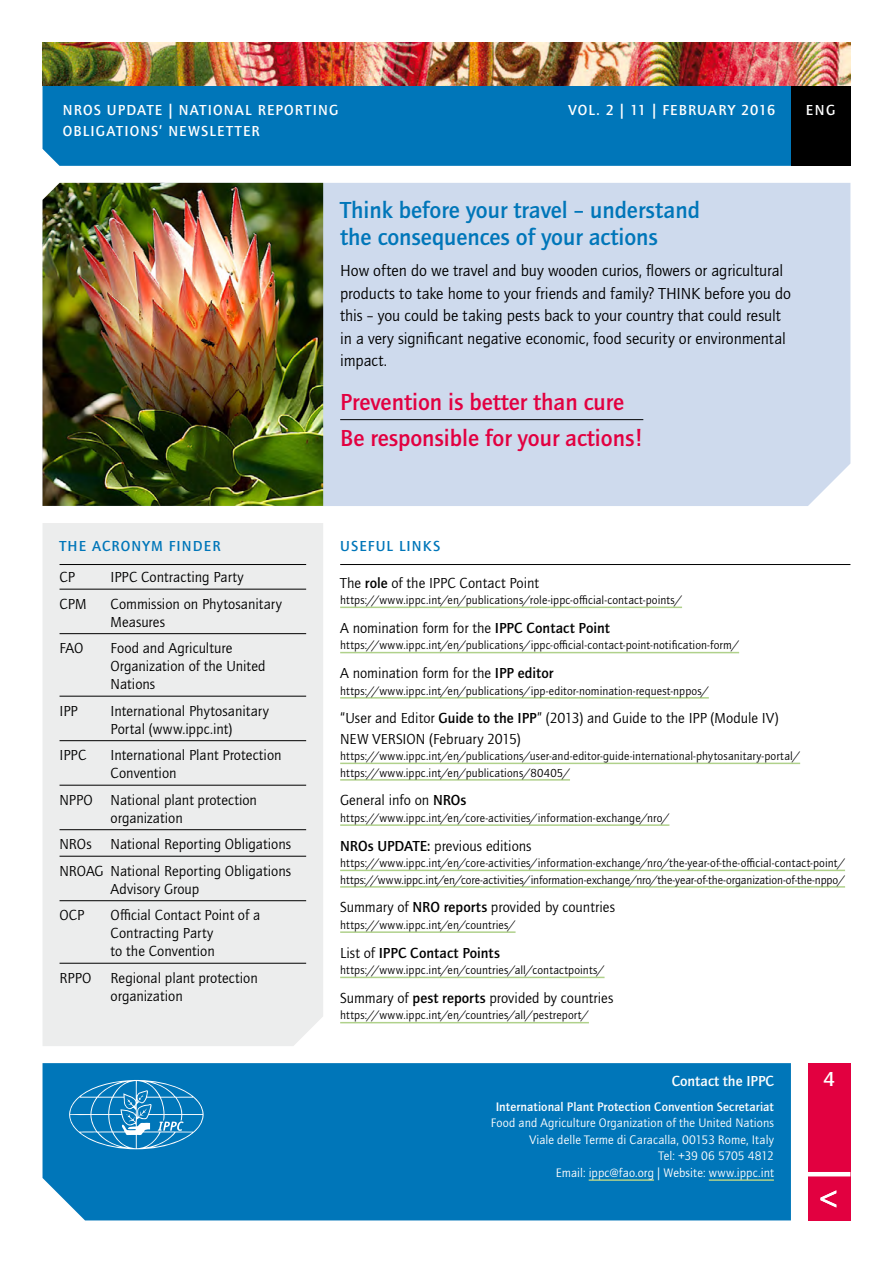
<style>
.page{position:relative;width:893px;height:1263px;background:#fff}
.page>*{position:absolute;margin:0;border:0;box-sizing:border-box;transform-origin:0 0}
.t1{font:500 24px/27px "Quay Sans ITC Std";color:#0076b9}
.t2{font:500 24px/35.5px "Quay Sans ITC Std";color:#e20040}
.t3{font:500 21px "Quay Sans ITC Std";color:#fff}
.t4{font:16.5px/22.5px "Quay Sans ITC Std";letter-spacing:-.005em;color:#000}
.t5{font:15px/18px "Quay Sans ITC Std";color:#000}
.t6{font:500 15px "Quay Sans ITC Std";letter-spacing:.075em;color:#fff}
.t7{font:500 15px "Quay Sans ITC Std";letter-spacing:.025em;color:#000}
.t8{font:500 15px "Quay Sans ITC Std";letter-spacing:.075em;color:#0076b9}
.t9{font:12.75px/16.5px "Quay Sans ITC Std";letter-spacing:.005em;color:#fff;text-align:right}
.t10{font:500 12.75px "Quay Sans ITC Std";letter-spacing:.02em;color:#fff}
.t11{font:12px/16.5px "Quay Sans ITC Std";letter-spacing:.01em;color:#000}
.s1{font-weight:500}
.s2{font-weight:400}
</style>
<div class="page">
<div style="left:43px;top:1063px;width:748px;height:157px;background:#0076b9"></div>
<div style="left:808px;top:1063px;width:42px;height:157px;background:#e20040"></div>
<hr style="left:808px;top:1172px;width:42px;height:4px;background:#fff">
<svg style="left:820px;top:1190px;width:16px;height:17px"></svg>
<hr style="left:589px;top:1179px;width:65px;height:2px;background:#b0d18b">
<hr style="left:709px;top:1179px;width:65px;height:2px;background:#b0d18b">
<div style="left:323px;top:183px;width:527px;height:323px;background:#cedaed"></div>
<hr style="left:340px;top:419px;width:303px;height:1px;background:#000">
<img style="left:43px;top:183px;width:280px;height:323px">
<div style="left:43px;top:523px;width:280px;height:523px;background:#eceded"></div>
<hr style="left:60px;top:564px;width:246px;height:1px;background:#000">
<hr style="left:60px;top:589px;width:246px;height:1px;background:#000">
<hr style="left:60px;top:633px;width:246px;height:1px;background:#000">
<hr style="left:60px;top:696px;width:246px;height:1px;background:#000">
<hr style="left:60px;top:740px;width:246px;height:1px;background:#000">
<hr style="left:60px;top:785px;width:246px;height:1px;background:#000">
<hr style="left:60px;top:829px;width:246px;height:1px;background:#000">
<hr style="left:60px;top:856px;width:246px;height:1px;background:#000">
<hr style="left:60px;top:900px;width:246px;height:1px;background:#000">
<hr style="left:60px;top:963px;width:246px;height:1px;background:#000">
<hr style="left:340px;top:564px;width:510px;height:1px;background:#000">
<hr style="left:340px;top:607px;width:342px;height:1px;background:#b0d18b">
<hr style="left:340px;top:652px;width:399px;height:1px;background:#b0d18b">
<hr style="left:340px;top:697px;width:369px;height:2px;background:#b0d18b">
<hr style="left:340px;top:763px;width:460px;height:1px;background:#b0d18b">
<hr style="left:340px;top:779px;width:230px;height:2px;background:#b0d18b">
<hr style="left:340px;top:824px;width:329px;height:2px;background:#b0d18b">
<hr style="left:340px;top:870px;width:505px;height:1px;background:#b0d18b">
<hr style="left:340px;top:886px;width:505px;height:2px;background:#b0d18b">
<hr style="left:340px;top:931px;width:176px;height:2px;background:#b0d18b">
<hr style="left:340px;top:977px;width:265px;height:1px;background:#b0d18b">
<hr style="left:340px;top:1022px;width:249px;height:1px;background:#b0d18b">
<div style="left:43px;top:85px;width:748px;height:81px;background:#0076b9"></div>
<div style="left:791px;top:85px;width:59px;height:81px;background:#000"></div>
<img style="left:43px;top:43px;width:807px;height:42px">
<div style="left:65px;top:1077px;width:143px;height:75px;background:#0076b9"></div>
<svg style="left:69px;top:1080px;width:135px;height:69px"></svg>
<p class="t6" style="left:63px;top:102px;width:277px">nros update | National Reporting</p>
<p class="t6" style="left:568px;top:102px;width:208px">vol. 2 | 11 | february 2016</p>
<p class="t6" style="left:806px;top:102px;width:31px">eng</p>
<p class="t6" style="left:63px;top:122px;width:198px">Obligations’ newsletter</p>
<p class="t8" style="left:60px;top:538px;width:163px">The acronym finder</p>
<p class="t5" style="left:60px;top:568px;width:17px">CP</p>
<p class="t5" style="left:111px;top:568px;width:135px">IPPC Contracting Party</p>
<p class="t5" style="left:60px;top:595px;width:28px">CPM</p>
<p class="t5" style="left:111px;top:595px;width:173px">Commission on Phytosanitary<br>Measures</p>
<p class="t5" style="left:60px;top:639px;width:25px">FAO</p>
<p class="t5" style="left:111px;top:639px;width:157px">Food and Agriculture<br>Organization of the United<br>Nations</p>
<p class="t5" style="left:60px;top:702px;width:20px">IPP</p>
<p class="t5" style="left:111px;top:702px;width:160px">International Phytosanitary<br>Portal (www.ippc.int)</p>
<p class="t5" style="left:60px;top:746px;width:28px">IPPC</p>
<p class="t5" style="left:111px;top:746px;width:173px">International Plant Protection<br>Convention</p>
<p class="t5" style="left:111px;top:791px;width:148px;text-indent:-51px">NPPO National plant protection organization</p>
<p class="t5" style="left:60px;top:835px;width:34px">NROs</p>
<p class="t5" style="left:60px;top:831px;width:233px;line-height:26.5px;text-align:right">National Reporting Obligations<br>NROAG National Reporting Obligations</p>
<p class="t5" style="left:111px;top:880px;width:90px">Advisory Group</p>
<p class="t5" style="left:60px;top:906px;width:26px">OCP</p>
<p class="t5" style="left:111px;top:906px;width:151px">Official Contact Point of a<br>Contracting Party<br>to the Convention</p>
<p class="t5" style="left:60px;top:969px;width:33px">RPPO</p>
<p class="t5" style="left:111px;top:969px;width:149px">Regional plant protection organization</p>
<h1 class="t1" style="left:340px;top:197px;width:361px">Think before your travel – understand the consequences of your actions</h1>
<p class="t4" style="left:340px;top:260px;width:452px">How often do we travel and buy wooden curios, flowers or agricultural products to take home to your friends and family? THINK before you do this – you could be taking pests back to your country that could result in a very significant negative economic, food security or environmental impact.</p>
<h1 class="t2" style="left:340px;top:384px;width:305px">Prevention is better than cure<br>Be responsible for your actions!</h1>
<p class="t8" style="left:340px;top:538px;width:100px">Useful links</p>
<p class="t5" style="left:340px;top:574px;width:200px">The <span class="s1">role</span> of the IPPC Contact Point</p>
<p class="t11" style="left:340px;top:592px;width:343px">https://www.ippc.int/en/publications/role-ippc-official-contact-points/</p>
<p class="t5" style="left:340px;top:619px;width:271px">A nomination form for the <span class="s1">IPPC Contact Point</span></p>
<p class="t11" style="left:340px;top:637px;width:400px">https://www.ippc.int/en/publications/ippc-official-contact-point-notification-form/</p>
<p class="t5" style="left:340px;top:664px;width:215px">A nomination form for the <span class="s1">IPP editor</span></p>
<p class="t11" style="left:340px;top:682px;width:370px">https://www.ippc.int/en/publications/ipp-editor-nomination-request-nppos/</p>
<p class="t5" style="left:340px;top:708px;width:440px;line-height:20.2px">“User and Editor <span class="s1">Guide to the IPP</span>” (2013) and Guide to the IPP (Module IV)<br>NEW VERSION (February 2015)</p>
<p class="t11" style="left:340px;top:748px;width:461px">https://www.ippc.int/en/publications/user-and-editor-guide-international-phytosanitary-portal/ https://www.ippc.int/en/publications/80405/</p>
<p class="t5" style="left:340px;top:792px;width:103px">General info on <span class="s1">NRO</span></p>
<p class="t7" style="left:461px;top:792px;width:7px">s</p>
<p class="t11" style="left:340px;top:810px;width:331px">https://www.ippc.int/en/core-activities/information-exchange/nro/</p>
<p class="t7" style="left:340px;top:837px;width:10px">NRO</p>
<p class="t7" style="left:368px;top:837px;width:20px">s UPDA</p>
<p class="t5" style="left:413px;top:837px;width:120px"><span class="s1">TE:</span> previous editions</p>
<p class="t11" style="left:340px;top:855px;width:506px">https://www.ippc.int/en/core-activities/information-exchange/nro/the-year-of-the-official-contact-point/ https://www.ippc.int/en/core-activities/information-exchange/nro/the-year-of-the-organization-of-the-nppo/</p>
<p class="t5" style="left:340px;top:899px;width:82px">Summary of <span class="s1">NRO</span></p>
<p class="t5" style="left:444px;top:899px;width:173px"><span class="s1">reports</span> provided by countries</p>
<p class="t11" style="left:340px;top:917px;width:177px">https://www.ippc.int/en/countries/</p>
<p class="t7" style="left:340px;top:944px;width:161px"><span class="s2">List of</span> IPPC Contact Points</p>
<p class="t11" style="left:340px;top:962px;width:266px">https://www.ippc.int/en/countries/all/contactpoints/</p>
<p class="t5" style="left:340px;top:989px;width:275px">Summary of <span class="s1">pest reports</span> provided by countries</p>
<p class="t11" style="left:340px;top:1007px;width:250px">https://www.ippc.int/en/countries/all/pestreport/</p>
<p class="t6" style="left:672px;top:1072px;width:104px">Contact the IPPC</p>
<h2 class="t3" style="left:823px;top:1067px;width:13px">4</h2>
<p class="t10" style="left:496px;top:1099px;width:280px">International Plant Protection Convention Secretariat</p>
<p class="t9" style="left:491px;top:1115px;width:285px">Food and Agriculture Organization of the United Nations Viale delle Terme di Caracalla, 00153 Rome, Italy<br>Tel: +39 06 5705 4812<br>Email: ippc@fao.org | Website: www.ippc.int</p>
</div>
